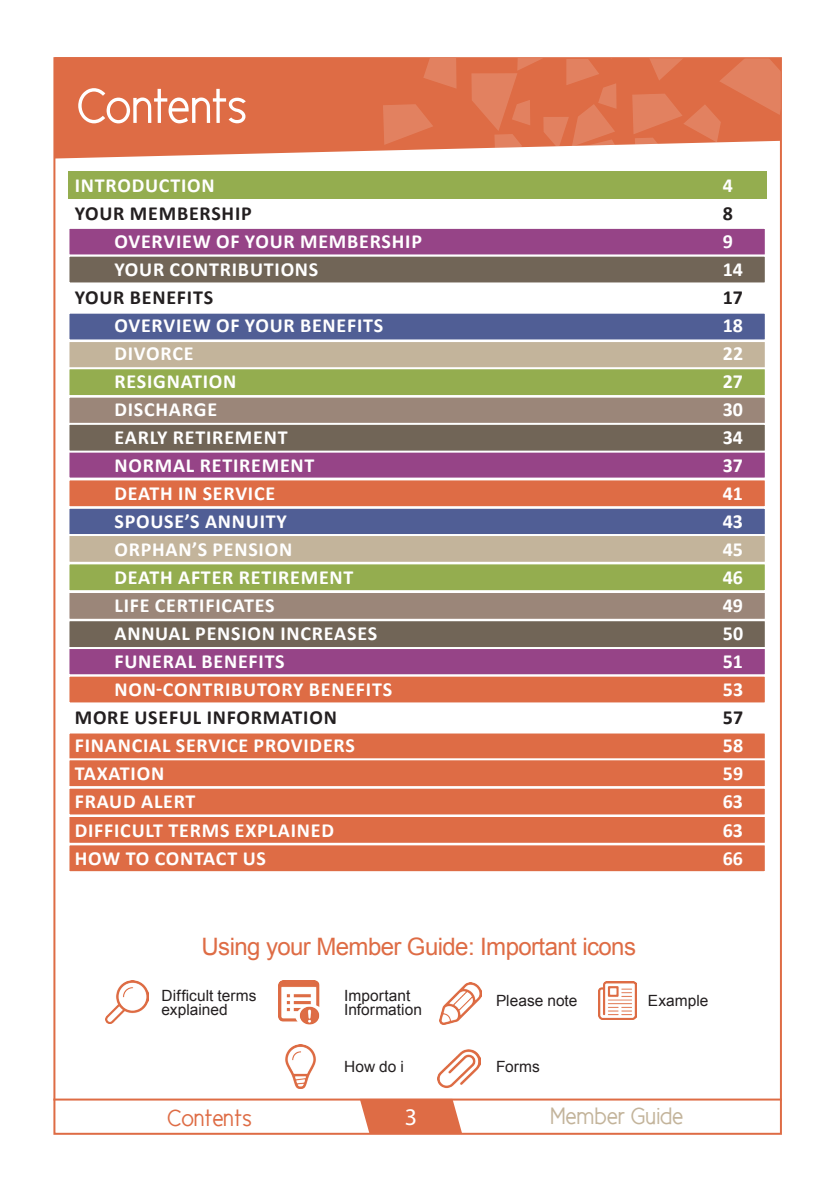
<style>
.page{position:relative;width:836px;height:1189px;background:#fff}
.page>*{position:absolute;margin:0;border:0;box-sizing:border-box;transform-origin:0 0}
.t1{font:50px "New Cicle Gordita";letter-spacing:-.025em;color:#fff}
.t2{font:24px "Arial";letter-spacing:-.025em;color:#de6c45}
.t3{font:24px "New Cicle Gordita";color:#c3b49b}
.t4{font:24px "New Cicle Gordita";color:#de6c45}
.t5{font:24px "Myriad Pro";color:#fff}
.t6{font:700 20px "Calibri";letter-spacing:.04em;color:#fff}
.t7{font:700 20px "Calibri";letter-spacing:.04em;color:#231f20}
.t8{font:15.4px/13.4px "Arial";letter-spacing:.005em;color:#231f20}
</style>
<div class="page">
<hr style="left:53px;top:1098px;width:728px;height:2px;background:#de6c45">
<svg style="left:360px;top:1098px;width:102px;height:35px;background:#e17a57"></svg>
<div style="left:68px;top:171px;width:698px;height:28px;background:#94ad4f"></div>
<div style="left:67px;top:227px;width:699px;height:30px;background:#964487;border:2px solid #fff"></div>
<div style="left:67px;top:450px;width:699px;height:29px;background:#964487"></div>
<div style="left:67px;top:646px;width:699px;height:30px;background:#964487"></div>
<div style="left:67px;top:478px;width:699px;height:30px;background:#de6c45;border:2px solid #fff"></div>
<div style="left:67px;top:674px;width:699px;height:30px;background:#de6c45;border:2px solid #fff"></div>
<div style="left:67px;top:786px;width:699px;height:30px;background:#de6c45;border:2px solid #fff"></div>
<div style="left:67px;top:815px;width:699px;height:29px;background:#de6c45;border:2px solid #fff"></div>
<div style="left:67px;top:843px;width:699px;height:30px;background:#de6c45;border:2px solid #fff"></div>
<div style="left:67px;top:255px;width:699px;height:29px;background:#716557;border:2px solid #fff"></div>
<div style="left:67px;top:312px;width:699px;height:29px;background:#505e95;border:2px solid #fff"></div>
<div style="left:67px;top:507px;width:699px;height:29px;background:#505e95;border:2px solid #fff"></div>
<div style="left:67px;top:731px;width:699px;height:30px;background:#de6c45;border:2px solid #fff"></div>
<div style="left:67px;top:340px;width:699px;height:30px;background:#c3b49b;border:2px solid #fff"></div>
<div style="left:67px;top:534px;width:699px;height:30px;background:#c3b49b;border:2px solid #fff"></div>
<div style="left:67px;top:758px;width:699px;height:30px;background:#de6c45;border:2px solid #fff"></div>
<div style="left:67px;top:367px;width:699px;height:30px;background:#94ad4f;border:2px solid #fff"></div>
<div style="left:67px;top:562px;width:699px;height:30px;background:#94ad4f;border:2px solid #fff"></div>
<div style="left:67px;top:395px;width:699px;height:30px;background:#9b8679;border:2px solid #fff"></div>
<div style="left:67px;top:591px;width:699px;height:30px;background:#9b8679;border:2px solid #fff"></div>
<div style="left:67px;top:423px;width:699px;height:29px;background:#716557;border:2px solid #fff"></div>
<div style="left:67px;top:619px;width:699px;height:30px;background:#716557;border:2px solid #fff"></div>
<div style="left:55px;top:57px;width:416px;height:101px;background:#de6c45"></div>
<svg style="left:383px;top:104px;width:50px;height:41px;background:#e07956"></svg>
<svg style="left:423px;top:57px;width:33px;height:32px"></svg>
<svg style="left:471px;top:57px;width:309px;height:101px;background:#e38666"></svg>
<img style="left:105px;top:981px;width:43px;height:42px">
<img style="left:279px;top:981px;width:41px;height:44px">
<img style="left:285px;top:1044px;width:31px;height:44px">
<img style="left:598px;top:981px;width:38px;height:38px">
<img style="left:439px;top:982px;width:42px;height:42px">
<img style="left:437px;top:1049px;width:43px;height:40px">
<p class="t1" style="left:77px;top:80px;width:172px">Contents</p>
<p class="t6" style="left:75px;top:173px;width:141px">INTRODUCTION</p>
<p class="t6" style="left:722px;top:173px;width:12px">4</p>
<p class="t7" style="left:75px;top:201px;width:178px">YOUR MEMBERSHIP</p>
<p class="t7" style="left:722px;top:201px;width:12px">8</p>
<p class="t6" style="left:114px;top:229px;width:309px">OVERVIEW OF YOUR MEMBERSHIP</p>
<p class="t6" style="left:722px;top:229px;width:12px">9</p>
<p class="t6" style="left:114px;top:257px;width:205px">YOUR CONTRIBUTIONS</p>
<p class="t6" style="left:722px;top:257px;width:22px">14</p>
<p class="t7" style="left:75px;top:285px;width:140px">YOUR BENEFITS</p>
<p class="t7" style="left:722px;top:285px;width:22px">17</p>
<p class="t6" style="left:114px;top:313px;width:270px">OVERVIEW OF YOUR BENEFITS</p>
<p class="t6" style="left:722px;top:313px;width:22px">18</p>
<p class="t6" style="left:114px;top:341px;width:81px">DIVORCE</p>
<p class="t6" style="left:722px;top:341px;width:22px">22</p>
<p class="t6" style="left:114px;top:369px;width:123px">RESIGNATION</p>
<p class="t6" style="left:722px;top:369px;width:22px">27</p>
<p class="t6" style="left:114px;top:397px;width:104px">DISCHARGE</p>
<p class="t6" style="left:722px;top:397px;width:22px">30</p>
<p class="t6" style="left:114px;top:425px;width:175px">EARLY RETIREMENT</p>
<p class="t6" style="left:722px;top:425px;width:22px">34</p>
<p class="t6" style="left:114px;top:453px;width:201px">NORMAL RETIREMENT</p>
<p class="t6" style="left:722px;top:453px;width:22px">37</p>
<p class="t6" style="left:114px;top:481px;width:162px">DEATH IN SERVICE</p>
<p class="t6" style="left:722px;top:481px;width:22px">41</p>
<p class="t6" style="left:114px;top:509px;width:174px">SPOUSE’S ANNUITY</p>
<p class="t6" style="left:722px;top:509px;width:22px">43</p>
<p class="t6" style="left:114px;top:537px;width:179px">ORPHAN’S PENSION</p>
<p class="t6" style="left:722px;top:537px;width:22px">45</p>
<p class="t6" style="left:114px;top:565px;width:240px">DEATH AFTER RETIREMENT</p>
<p class="t6" style="left:722px;top:565px;width:22px">46</p>
<p class="t6" style="left:114px;top:593px;width:162px">LIFE CERTIFICATES</p>
<p class="t6" style="left:722px;top:593px;width:22px">49</p>
<p class="t6" style="left:114px;top:621px;width:264px">ANNUAL PENSION INCREASES</p>
<p class="t6" style="left:722px;top:621px;width:22px">50</p>
<p class="t6" style="left:114px;top:649px;width:172px">FUNERAL BENEFITS</p>
<p class="t6" style="left:722px;top:649px;width:22px">51</p>
<p class="t6" style="left:114px;top:677px;width:279px">NON-CONTRIBUTORY BENEFITS</p>
<p class="t6" style="left:722px;top:677px;width:22px">53</p>
<p class="t7" style="left:75px;top:705px;width:263px">MORE USEFUL INFORMATION</p>
<p class="t7" style="left:722px;top:705px;width:22px">57</p>
<p class="t6" style="left:75px;top:733px;width:281px">FINANCIAL SERVICE PROVIDERS</p>
<p class="t6" style="left:722px;top:733px;width:22px">58</p>
<p class="t6" style="left:75px;top:761px;width:91px">TAXATION</p>
<p class="t6" style="left:722px;top:761px;width:22px">59</p>
<p class="t6" style="left:75px;top:789px;width:122px">FRAUD ALERT</p>
<p class="t6" style="left:722px;top:789px;width:22px">63</p>
<p class="t6" style="left:75px;top:817px;width:261px">DIFFICULT TERMS EXPLAINED</p>
<p class="t6" style="left:722px;top:817px;width:22px">63</p>
<p class="t6" style="left:75px;top:845px;width:193px">HOW TO CONTACT US</p>
<p class="t6" style="left:722px;top:845px;width:22px">66</p>
<p class="t2" style="left:201px;top:930px;width:436px">Using your Member Guide: Important icons</p>
<p class="t8" style="left:162px;top:989px;width:96px">Difficult terms explained</p>
<p class="t8" style="left:344px;top:989px;width:79px">Important<br>Information</p>
<p class="t8" style="left:496px;top:993px;width:83px">Please note</p>
<p class="t8" style="left:647px;top:993px;width:62px">Example</p>
<p class="t8" style="left:344px;top:1060px;width:61px">How do i</p>
<p class="t8" style="left:496px;top:1060px;width:45px">Forms</p>
<p class="t4" style="left:168px;top:1105px;width:86px">Contents</p>
<p class="t5" style="left:404px;top:1102px;width:14px">3</p>
<p class="t3" style="left:550px;top:1103px;width:134px">Member Guide</p>
</div>
